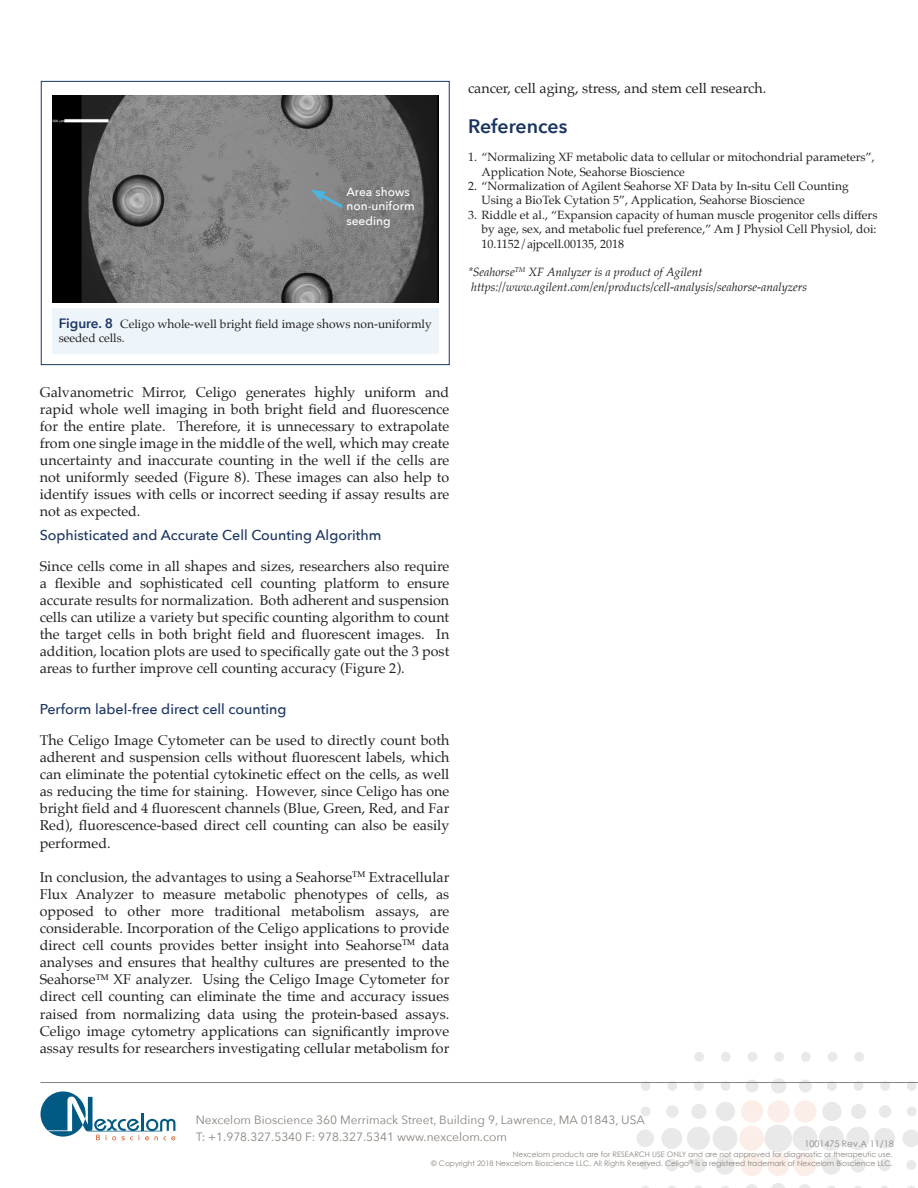
<style>
.page{position:relative;width:918px;height:1188px;background:#fff}
.page>*{position:absolute;margin:0;border:0;box-sizing:border-box;transform-origin:0 0}
.Beginning_Header{font:600 19.5px "Avenir Next";color:#1a3462}
.t1{font:14.25px/17.1px "Palatino";color:#231f20;text-align:justify}
.t2{font:500 14.25px "Avenir Next";color:#1a3462}
.t3{font:12px/14.4px "Palatino";color:#231f20}
.t4{font:12px "Avenir Next";color:#8b837d}
.t5{font:italic 12px "Palatino";color:#231f20}
.t6{font:500 12px/14.4px "Avenir Next";color:#fff}
.t7{font:9px "Century Gothic";color:#8b837d}
.t8{font:7.5px "Century Gothic";color:#8b837d}
.s1{font-family:"Avenir Next";font-weight:600;font-size:13.5px;color:#1a3462}
</style>
<div class="page">
<svg style="left:641px;top:1186px;width:8px;height:2px"></svg>
<svg style="left:668px;top:1186px;width:8px;height:2px"></svg>
<svg style="left:695px;top:1186px;width:7px;height:2px"></svg>
<svg style="left:721px;top:1186px;width:8px;height:2px"></svg>
<svg style="left:771px;top:1183px;width:14px;height:5px"></svg>
<svg style="left:799px;top:1184px;width:12px;height:4px"></svg>
<svg style="left:746px;top:1184px;width:11px;height:4px"></svg>
<svg style="left:828px;top:1186px;width:7px;height:2px"></svg>
<svg style="left:854px;top:1186px;width:8px;height:2px"></svg>
<svg style="left:881px;top:1186px;width:8px;height:2px"></svg>
<svg style="left:907px;top:1186px;width:8px;height:2px"></svg>
<div style="left:906px;top:1160px;width:10px;height:10px;background:#e9e9e9;border-radius:50%"></div>
<div style="left:878px;top:1159px;width:13px;height:12px;background:#e9e9e9;border-radius:50%"></div>
<svg style="left:850px;top:1157px;width:16px;height:16px"></svg>
<div style="left:822px;top:1155px;width:19px;height:20px;background:#e9e9e9;border-radius:50%"></div>
<div style="left:794px;top:1154px;width:22px;height:22px;background:#fbeee8;border-radius:50%"></div>
<div style="left:767px;top:1154px;width:22px;height:22px;background:#fbeee8;border-radius:50%"></div>
<div style="left:740px;top:1154px;width:23px;height:22px;background:#fbeee8;border-radius:50%"></div>
<div style="left:715px;top:1155px;width:20px;height:20px;background:#e9e9e9;border-radius:50%"></div>
<div style="left:691px;top:1157px;width:15px;height:16px;background:#e9e9e9;border-radius:50%"></div>
<div style="left:666px;top:1159px;width:12px;height:12px;background:#e9e9e9;border-radius:50%"></div>
<div style="left:640px;top:1160px;width:10px;height:10px;background:#e9e9e9;border-radius:50%"></div>
<div style="left:764px;top:1125px;width:28px;height:27px;background:#e9e9e9;border-radius:50%"></div>
<div style="left:792px;top:1126px;width:25px;height:25px;background:#e9e9e9;border-radius:50%"></div>
<div style="left:819px;top:1126px;width:25px;height:25px;background:#e9e9e9;border-radius:50%"></div>
<div style="left:846px;top:1127px;width:24px;height:23px;background:#e9e9e9;border-radius:50%"></div>
<div style="left:874px;top:1128px;width:21px;height:21px;background:#e9e9e9;border-radius:50%"></div>
<svg style="left:902px;top:1130px;width:16px;height:17px"></svg>
<div style="left:739px;top:1126px;width:25px;height:25px;background:#fbeee8;border-radius:50%"></div>
<div style="left:713px;top:1126px;width:24px;height:25px;background:#e9e9e9;border-radius:50%"></div>
<div style="left:687px;top:1127px;width:23px;height:23px;background:#e9e9e9;border-radius:50%"></div>
<div style="left:661px;top:1128px;width:21px;height:21px;background:#e9e9e9;border-radius:50%"></div>
<div style="left:636px;top:1130px;width:18px;height:17px;background:#e9e9e9;border-radius:50%"></div>
<div style="left:694px;top:1052px;width:10px;height:10px;background:#e9e9e9;border-radius:50%"></div>
<div style="left:721px;top:1052px;width:10px;height:10px;background:#e9e9e9;border-radius:50%"></div>
<div style="left:748px;top:1052px;width:9px;height:10px;background:#e9e9e9;border-radius:50%"></div>
<div style="left:774px;top:1052px;width:10px;height:10px;background:#e9e9e9;border-radius:50%"></div>
<div style="left:801px;top:1052px;width:10px;height:10px;background:#e9e9e9;border-radius:50%"></div>
<div style="left:828px;top:1052px;width:9px;height:10px;background:#e9e9e9;border-radius:50%"></div>
<div style="left:854px;top:1052px;width:10px;height:10px;background:#e9e9e9;border-radius:50%"></div>
<div style="left:641px;top:1081px;width:10px;height:10px;background:#e9e9e9;border-radius:50%"></div>
<div style="left:667px;top:1081px;width:10px;height:10px;background:#e9e9e9;border-radius:50%"></div>
<div style="left:694px;top:1081px;width:10px;height:10px;background:#e9e9e9;border-radius:50%"></div>
<div style="left:721px;top:1081px;width:9px;height:10px;background:#e9e9e9;border-radius:50%"></div>
<div style="left:771px;top:1078px;width:15px;height:16px;background:#e9e9e9;border-radius:50%"></div>
<div style="left:799px;top:1079px;width:13px;height:13px;background:#e9e9e9;border-radius:50%"></div>
<div style="left:746px;top:1079px;width:13px;height:13px;background:#e9e9e9;border-radius:50%"></div>
<div style="left:827px;top:1081px;width:10px;height:10px;background:#e9e9e9;border-radius:50%"></div>
<div style="left:854px;top:1081px;width:9px;height:10px;background:#e9e9e9;border-radius:50%"></div>
<div style="left:880px;top:1081px;width:10px;height:10px;background:#e9e9e9;border-radius:50%"></div>
<div style="left:907px;top:1081px;width:10px;height:10px;background:#e9e9e9;border-radius:50%"></div>
<div style="left:907px;top:1107px;width:10px;height:9px;background:#e9e9e9;border-radius:50%"></div>
<div style="left:879px;top:1105px;width:12px;height:13px;background:#e9e9e9;border-radius:50%"></div>
<div style="left:851px;top:1104px;width:15px;height:15px;background:#e9e9e9;border-radius:50%"></div>
<div style="left:822px;top:1102px;width:20px;height:19px;background:#e9e9e9;border-radius:50%"></div>
<div style="left:794px;top:1100px;width:22px;height:23px;background:#fbeee8;border-radius:50%"></div>
<div style="left:768px;top:1100px;width:22px;height:23px;background:#fbeee8;border-radius:50%"></div>
<div style="left:741px;top:1100px;width:22px;height:23px;background:#fbeee8;border-radius:50%"></div>
<div style="left:716px;top:1102px;width:19px;height:19px;background:#e9e9e9;border-radius:50%"></div>
<div style="left:691px;top:1104px;width:15px;height:15px;background:#e9e9e9;border-radius:50%"></div>
<div style="left:666px;top:1105px;width:13px;height:13px;background:#e9e9e9;border-radius:50%"></div>
<div style="left:641px;top:1107px;width:10px;height:9px;background:#e9e9e9;border-radius:50%"></div>
<svg style="left:40px;top:1091px;width:135px;height:49px"></svg>
<hr style="left:40px;top:1082px;width:878px;height:1px;background:#8b837d">
<div style="left:41px;top:81px;width:409px;height:284px;border:1px solid #1a3462"></div>
<div style="left:52px;top:308px;width:387px;height:45px;background:#edf5fb"></div>
<img style="left:52px;top:95px;width:386px;height:207px">
<svg style="left:310px;top:189px;width:36px;height:22px"></svg>
<p class="t6" style="left:346px;top:184px;width:70px">Area shows non-uniform seeding</p>
<p class="t3" style="left:59px;top:317px;width:375px"><span class="s1">Figure. 8</span> Celigo whole-well bright field image shows non-uniformly seeded cells.</p>
<p class="t1" style="left:40px;top:383px;width:411px">Galvanometric Mirror, Celigo generates highly uniform and rapid whole well imaging in both bright field and fluorescence for the entire plate. Therefore, it is unnecessary to extrapolate from one single image in the middle of the well, which may create uncertainty and inaccurate counting in the well if the cells are not uniformly seeded (Figure 8). These images can also help to identify issues with cells or incorrect seeding if assay results are not as expected.</p>
<p class="t2" style="left:40px;top:523px;width:343px">Sophisticated and Accurate Cell Counting Algorithm</p>
<p class="t1" style="left:40px;top:557px;width:411px">Since cells come in all shapes and sizes, researchers also require a flexible and sophisticated cell counting platform to ensure accurate results for normalization. Both adherent and suspension cells can utilize a variety but specific counting algorithm to count the target cells in both bright field and fluorescent images. In addition, location plots are used to specifically gate out the 3 post areas to further improve cell counting accuracy (Figure 2).</p>
<p class="t2" style="left:40px;top:697px;width:248px">Perform label-free direct cell counting</p>
<p class="t1" style="left:40px;top:731px;width:411px">The Celigo Image Cytometer can be used to directly count both adherent and suspension cells without fluorescent labels, which can eliminate the potential cytokinetic effect on the cells, as well as reducing the time for staining. However, since Celigo has one bright field and 4 fluorescent channels (Blue, Green, Red, and Far Red), fluorescence-based direct cell counting can also be easily performed.</p>
<p class="t1" style="left:40px;top:868px;width:411px">In conclusion, the advantages to using a Seahorse<sup>TM</sup> Extracellular Flux Analyzer to measure metabolic phenotypes of cells, as opposed to other more traditional metabolism assays, are considerable. Incorporation of the Celigo applications to provide direct cell counts provides better insight into Seahorse<sup>TM</sup> data analyses and ensures that healthy cultures are presented to the Seahorse<sup>TM</sup> XF analyzer. Using the Celigo Image Cytometer for direct cell counting can eliminate the time and accuracy issues raised from normalizing data using the protein-based assays.<br>Celigo image cytometry applications can significantly improve assay results for researchers investigating cellular metabolism for</p>
<p class="t1" style="left:468px;top:79px;width:300px">cancer, cell aging, stress, and stem cell research.</p>
<p class="Beginning_Header" style="left:468px;top:110px;width:101px">References</p>
<p class="t3" style="left:482px;top:150px;width:395px;text-indent:-14px">1. “Normalizing XF metabolic data to cellular or mitochondrial parameters”,<br>Application Note, Seahorse Bioscience</p>
<p class="t3" style="left:482px;top:179px;width:369px;text-indent:-14px">2. “Normalization of Agilent Seahorse XF Data by In-situ Cell Counting<br>Using a BioTek Cytation 5”, Application, Seahorse Bioscience</p>
<p class="t3" style="left:482px;top:207px;width:397px;text-align:justify;text-indent:-14px">3. Riddle et al., “Expansion capacity of human muscle progenitor cells differs by age, sex, and metabolic fuel preference,” Am J Physiol Cell Physiol, doi:<br>10.1152/ajpcell.00135, 2018</p>
<p class="t5" style="left:468px;top:262px;width:236px">*Seahorse<sup>TM</sup> XF Analyzer is a product of Agilent</p>
<p class="t5" style="left:471px;top:277px;width:338px">https://www.agilent.com/en/products/cell-analysis/seahorse-analyzers</p>
<p class="t4" style="left:196px;top:1110px;width:451px">Nexcelom Bioscience 360 Merrimack Street, Building 9, Lawrence, MA 01843, USA</p>
<p class="t4" style="left:196px;top:1126px;width:313px">T: +1.978.327.5340 F: 978.327.5341 www.nexcelom.com</p>
<p class="t7" style="left:804px;top:1139px;width:91px">1001475 Rev.A 11/18</p>
<p class="t8" style="left:513px;top:1150px;width:381px">Nexcelom products are for RESEARCH USE ONLY and are not approved for diagnostic or therapeutic use.</p>
<p class="t8" style="left:431px;top:1159px;width:463px">© Copyright 2018 Nexcelom Bioscience LLC. All Rights Reserved. Celigo<sup>®</sup> is a registered trademark of Nexcelom Bioscience LLC.</p>
</div>
